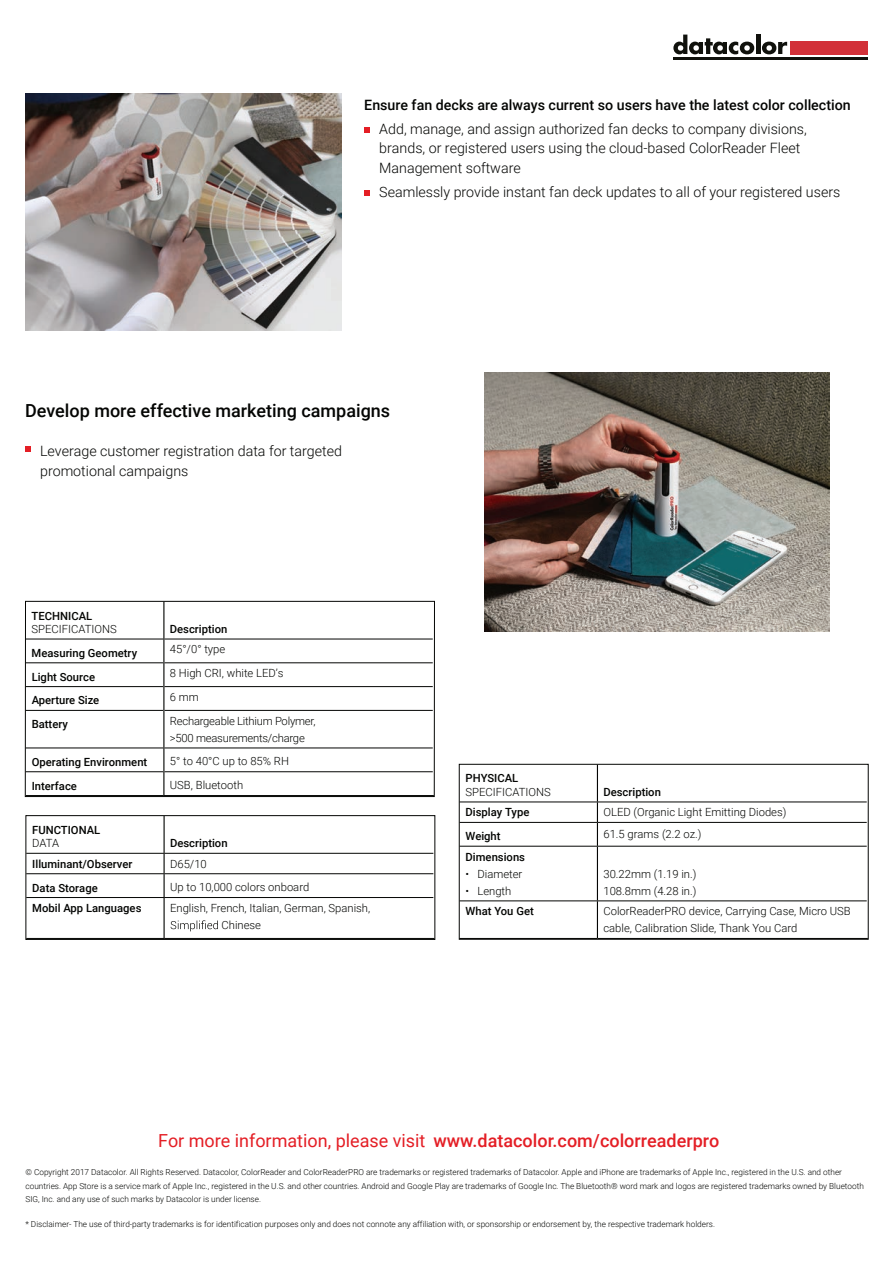
<style>
.page{position:relative;width:893px;height:1263px;background:#fff}
.page>*{position:absolute;margin:0;border:0;box-sizing:border-box;transform-origin:0 0}
.t1{font:500 18px "Roboto";color:#e41e25}
.t2{font:500 18px "Roboto";color:#040503}
.t3{font:300 14.25px/19.5px "Roboto";color:#040503}
.t4{font:500 14.25px "Roboto";color:#040503}
.t5{font:300 11.25px/17.1px "Roboto";color:#040503}
.t6{font:500 11.25px "Roboto";color:#040503}
.t7{font:300 11.25px/17.1px "Roboto";letter-spacing:-.02em;color:#040503}
.t8{font:300 8.25px/13.5px "Roboto";color:#040503}
.s1{font-weight:400}
</style>
<div class="page">
<svg style="left:673px;top:35px;width:81px;height:19px"></svg>
<hr style="left:756px;top:35px;width:4px;height:19px;background:#10110c">
<svg style="left:762px;top:42px;width:25px;height:12px"></svg>
<div style="left:790px;top:42px;width:77px;height:13px;background:#d23038"></div>
<hr style="left:673px;top:57px;width:194px;height:2px;background:#10110c">
<svg style="left:25px;top:446px;width:6px;height:6px"></svg>
<hr style="left:26px;top:639px;width:137px;height:1px;background:#040503">
<hr style="left:164px;top:639px;width:269px;height:1px;background:#040503">
<hr style="left:26px;top:662px;width:137px;height:1px;background:#040503">
<hr style="left:164px;top:662px;width:269px;height:1px;background:#040503">
<hr style="left:26px;top:686px;width:137px;height:1px;background:#040503">
<hr style="left:164px;top:686px;width:269px;height:1px;background:#040503">
<hr style="left:26px;top:710px;width:137px;height:1px;background:#040503">
<hr style="left:164px;top:710px;width:269px;height:1px;background:#040503">
<hr style="left:26px;top:747px;width:137px;height:1px;background:#040503">
<hr style="left:164px;top:747px;width:269px;height:1px;background:#040503">
<hr style="left:26px;top:771px;width:137px;height:1px;background:#040503">
<hr style="left:164px;top:771px;width:269px;height:1px;background:#040503">
<hr style="left:163px;top:602px;width:1px;height:37px;background:#040503">
<svg style="left:163px;top:639px;width:1px;height:71px"></svg>
<hr style="left:163px;top:710px;width:1px;height:38px;background:#040503">
<svg style="left:163px;top:748px;width:1px;height:47px"></svg>
<div style="left:25px;top:601px;width:410px;height:196px;border:1px solid #040503"></div>
<hr style="left:597px;top:801px;width:270px;height:1px;background:#040503">
<hr style="left:597px;top:822px;width:270px;height:1px;background:#040503">
<hr style="left:597px;top:846px;width:270px;height:1px;background:#040503">
<hr style="left:597px;top:900px;width:270px;height:1px;background:#040503">
<hr style="left:597px;top:765px;width:1px;height:36px;background:#040503">
<svg style="left:597px;top:802px;width:1px;height:44px"></svg>
<hr style="left:597px;top:846px;width:1px;height:54px;background:#040503">
<hr style="left:597px;top:901px;width:1px;height:37px;background:#040503">
<hr style="left:460px;top:801px;width:137px;height:1px;background:#040503">
<hr style="left:460px;top:822px;width:137px;height:1px;background:#040503">
<hr style="left:460px;top:846px;width:137px;height:1px;background:#040503">
<hr style="left:460px;top:900px;width:137px;height:1px;background:#040503">
<div style="left:459px;top:764px;width:410px;height:176px;border:1px solid #040503"></div>
<hr style="left:164px;top:853px;width:269px;height:1px;background:#040503">
<hr style="left:164px;top:873px;width:269px;height:1px;background:#040503">
<hr style="left:164px;top:897px;width:269px;height:1px;background:#040503">
<hr style="left:164px;top:816px;width:1px;height:37px;background:#040503">
<svg style="left:164px;top:854px;width:1px;height:43px"></svg>
<hr style="left:164px;top:898px;width:1px;height:40px;background:#040503">
<hr style="left:26px;top:853px;width:138px;height:1px;background:#040503">
<hr style="left:26px;top:873px;width:138px;height:1px;background:#040503">
<hr style="left:26px;top:897px;width:138px;height:1px;background:#040503">
<svg style="left:171px;top:920px;width:47px;height:11px"></svg>
<div style="left:26px;top:815px;width:409px;height:125px;border:1px solid #040503"></div>
<svg style="left:364px;top:127px;width:6px;height:6px"></svg>
<svg style="left:364px;top:190px;width:6px;height:6px"></svg>
<img style="left:25px;top:93px;width:316px;height:237px">
<img style="left:484px;top:372px;width:345px;height:259px">
<h2 class="t4" style="left:364px;top:95px;width:488px">Ensure fan decks are always current so users have the latest color collection</h2>
<h2 class="t3" style="left:379px;top:118px;width:429px">Add, manage, and assign authorized fan decks to company divisions, brands, or registered users using the cloud-based ColorReader Fleet<br>Management software</h2>
<h2 class="t3" style="left:379px;top:181px;width:463px">Seamlessly provide instant fan deck updates to all of your registered users</h2>
<h1 class="t2" style="left:25px;top:398px;width:367px">Develop more effective marketing campaigns</h1>
<h2 class="t3" style="left:40px;top:441px;width:303px">Leverage customer registration data for targeted promotional campaigns</h2>
<h3 class="t6" style="left:32px;top:608px;width:62px">TECHNICAL</h3>
<h3 class="t5" style="left:32px;top:620px;width:87px">SPECIFICATIONS</h3>
<h3 class="t6" style="left:170px;top:621px;width:59px">Description</h3>
<h3 class="t6" style="left:32px;top:645px;width:107px">Measuring Geometry</h3>
<h3 class="t5" style="left:170px;top:640px;width:57px">45°/0° type</h3>
<h3 class="t6" style="left:32px;top:669px;width:65px">Light Source</h3>
<h3 class="t5" style="left:170px;top:664px;width:115px">8 High CRI, white LED’s</h3>
<h3 class="t6" style="left:32px;top:692px;width:69px">Aperture Size</h3>
<h3 class="t5" style="left:170px;top:688px;width:30px">6 mm</h3>
<h3 class="t6" style="left:32px;top:716px;width:38px">Battery</h3>
<h3 class="t7" style="left:170px;top:712px;width:147px">Rechargeable Lithium Polymer, &gt;500 measurements/charge</h3>
<h3 class="t6" style="left:32px;top:754px;width:117px">Operating Environment</h3>
<h3 class="t5" style="left:170px;top:752px;width:121px">5° to 40°C up to 85% RH</h3>
<h3 class="t6" style="left:32px;top:778px;width:47px">Interface</h3>
<h3 class="t5" style="left:170px;top:776px;width:75px">USB, Bluetooth</h3>
<h3 class="t6" style="left:32px;top:822px;width:70px">FUNCTIONAL</h3>
<h3 class="t5" style="left:32px;top:834px;width:28px">DATA</h3>
<h3 class="t6" style="left:170px;top:835px;width:59px">Description</h3>
<h3 class="t6" style="left:32px;top:856px;width:102px">Illuminant/Observer</h3>
<h3 class="t5" style="left:170px;top:855px;width:38px">D65/10</h3>
<h3 class="t6" style="left:32px;top:880px;width:67px">Data Storage</h3>
<h3 class="t5" style="left:170px;top:878px;width:141px">Up to 10,000 colors onboard</h3>
<h3 class="t6" style="left:32px;top:900px;width:111px">Mobil App Languages</h3>
<h3 class="t5" style="left:222px;top:899px;width:150px;text-indent:-52px">English, French, Italian, German, Spanish,<br>Chinese</h3>
<h3 class="t6" style="left:466px;top:770px;width:54px">PHYSICAL</h3>
<h3 class="t5" style="left:466px;top:783px;width:87px">SPECIFICATIONS</h3>
<h3 class="t6" style="left:603px;top:784px;width:59px">Description</h3>
<h3 class="t6" style="left:466px;top:804px;width:65px">Display Type</h3>
<h3 class="t5" style="left:603px;top:803px;width:185px">OLED (Organic Light Emitting Diodes)</h3>
<h3 class="t6" style="left:466px;top:828px;width:37px">Weight</h3>
<h3 class="t5" style="left:603px;top:825px;width:100px">61.5 grams (2.2 oz.)</h3>
<h3 class="t6" style="left:466px;top:849px;width:61px">Dimensions</h3>
<h3 class="t5" style="left:466px;top:865px;width:58px">• Diameter</h3>
<h3 class="t5" style="left:466px;top:882px;width:47px">• Length</h3>
<h3 class="t5" style="left:603px;top:865px;width:95px">30.22mm (1.19 in.)<br>108.8mm (4.28 in.)</h3>
<h3 class="t6" style="left:466px;top:903px;width:70px">What You Get</h3>
<h3 class="t5" style="left:603px;top:902px;width:249px">ColorReaderPRO device, Carrying Case, Micro USB cable, Calibration Slide, Thank You Card</h3>
<h1 class="t1" style="left:158px;top:1128px;width:562px"><span class="s1">For more information, please visit</span> www.datacolor.com/colorreaderpro</h1>
<p class="t8" style="left:25px;top:1165px;width:840px">© Copyright 2017 Datacolor. All Rights Reserved. Datacolor, ColorReader and ColorReaderPRO are trademarks or registered trademarks of Datacolor. Apple and iPhone are trademarks of Apple Inc., registered in the U.S. and other countries. App Store is a service mark of Apple Inc., registered in the U.S. and other countries. Android and Google Play are trademarks of Google Inc. The Bluetooth® word mark and logos are registered trademarks owned by Bluetooth</p>
<p class="t8" style="left:25px;top:1217px;width:691px">* Disclaimer- The use of third-party trademarks is for identification purposes only and does not connote any affiliation with, or sponsorship or endorsement by, the respective trademark holders.</p>
<p class="t8" style="left:25px;top:1192px;width:237px">SIG, Inc. and any use of such marks by Datacolor is under license.</p>
</div>
